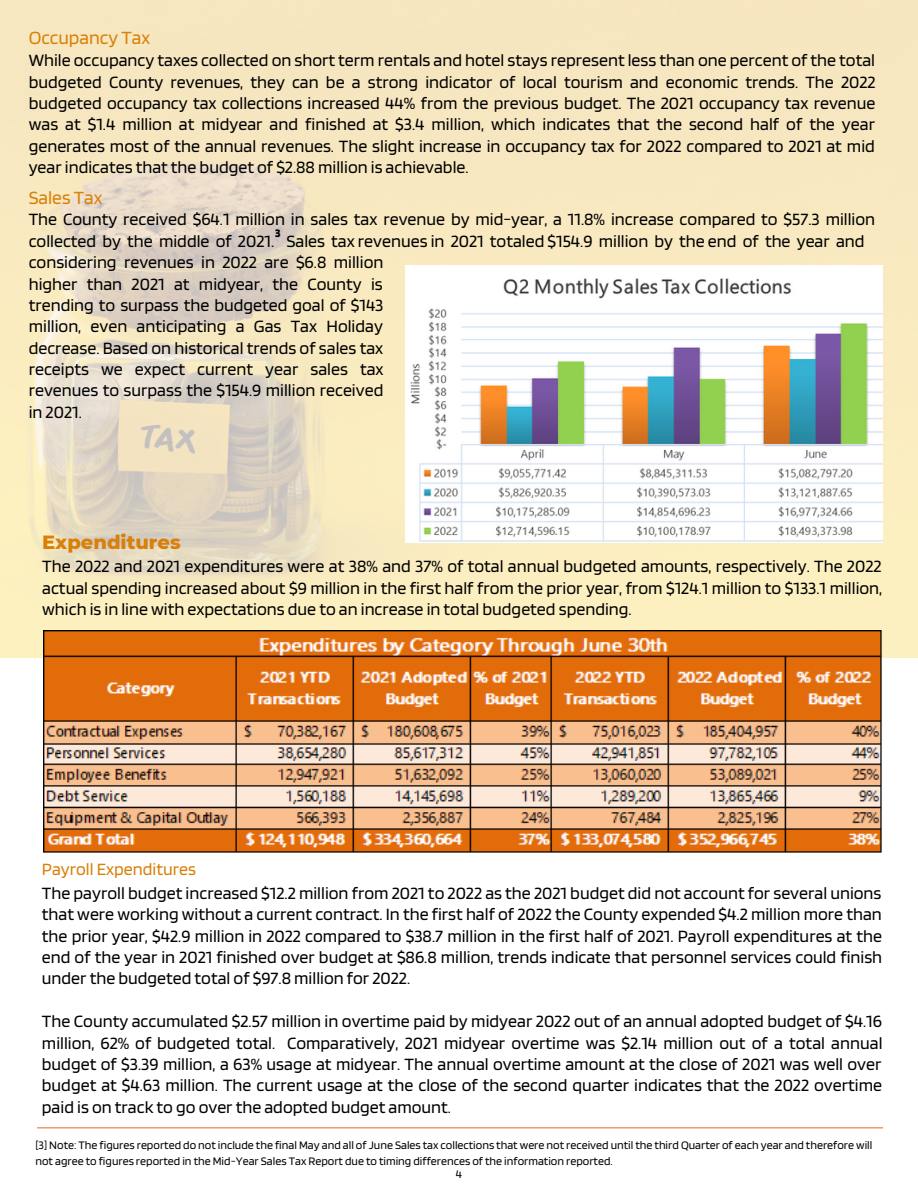
<style>
.page{position:relative;width:918px;height:1188px;background:#fff}
.page>*{position:absolute;margin:0;border:0;box-sizing:border-box;transform-origin:0 0}
.t1{font:19.5px "Blinker";color:#d88009}
.t2{font:800 19.5px "Montserrat";color:#d88009}
.t3{font:18px/21.3px "Blinker";color:#000;text-align:justify}
.t4{font:18px "Blinker";color:#d88009}
.t5{font:12px/16px "Blinker";color:#000}
.t6{font:700 12px "Blinker";color:#000}
</style>
<div class="page">
<hr style="left:37px;top:1127px;width:846px;height:1px;background:#e57a3e">
<img style="left:0;top:0;width:918px;height:657px">
<img style="left:405px;top:266px;width:477px;height:276px">
<img style="left:43px;top:631px;width:840px;height:222px">
<p class="t1" style="left:29px;top:26px;width:123px">Occupancy Tax</p>
<p class="t3" style="left:29px;top:49px;width:848px">While occupancy taxes collected on short term rentals and hotel stays represent less than one percent of the total budgeted County revenues, they can be a strong indicator of local tourism and economic trends. The 2022 budgeted occupancy tax collections increased 44% from the previous budget. The 2021 occupancy tax revenue was at $1.4 million at midyear and finished at $3.4 million, which indicates that the second half of the year generates most of the annual revenues. The slight increase in occupancy tax for 2022 compared to 2021 at mid year indicates that the budget of $2.88 million is achievable.</p>
<p class="t1" style="left:29px;top:185px;width:75px">Sales Tax</p>
<p class="t3" style="left:29px;top:208px;width:848px">The County received $64.1 million in sales tax revenue by mid-year, a 11.8% increase compared to $57.3 million collected by the middle of 2021. Sales tax revenues in 2021 totaled $154.9 million by the end of the year and</p>
<p class="t6" style="left:275px;top:226px;width:7px">3</p>
<p class="t3" style="left:29px;top:251px;width:356px">considering revenues in 2022 are $6.8 million higher than 2021 at midyear, the County is trending to surpass the budgeted goal of $143 million, even anticipating a Gas Tax Holiday decrease. Based on historical trends of sales tax receipts we expect current year sales tax revenues to surpass the $154.9 million received in 2021.</p>
<p class="t2" style="left:42px;top:530px;width:140px">Expenditures</p>
<p class="t3" style="left:42px;top:555px;width:842px">The 2022 and 2021 expenditures were at 38% and 37% of total annual budgeted amounts, respectively. The 2022 actual spending increased about $9 million in the first half from the prior year, from $124.1 million to $133.1 million, which is in line with expectations due to an increase in total budgeted spending.</p>
<p class="t4" style="left:42px;top:858px;width:156px">Payroll Expenditures</p>
<p class="t3" style="left:42px;top:882px;width:842px">The payroll budget increased $12.2 million from 2021 to 2022 as the 2021 budget did not account for several unions that were working without a current contract. In the first half of 2022 the County expended $4.2 million more than the prior year, $42.9 million in 2022 compared to $38.7 million in the first half of 2021. Payroll expenditures at the end of the year in 2021 finished over budget at $86.8 million, trends indicate that personnel services could finish under the budgeted total of $97.8 million for 2022.</p>
<p class="t3" style="left:42px;top:1010px;width:842px">The County accumulated $2.57 million in overtime paid by midyear 2022 out of an annual adopted budget of $4.16 million, 62% of budgeted total. Comparatively, 2021 midyear overtime was $2.14 million out of a total annual budget of $3.39 million, a 63% usage at midyear. The annual overtime amount at the close of 2021 was well over budget at $4.63 million. The current usage at the close of the second quarter indicates that the 2022 overtime paid is on track to go over the adopted budget amount.</p>
<p class="t5" style="left:35px;top:1137px;width:838px">[3] Note: The figures reported do not include the final May and all of June Sales tax collections that were not received until the third Quarter of each year and therefore will not agree to figures reported in the Mid-Year Sales Tax Report due to timing differences of the information reported.</p>
<p class="t5" style="left:456px;top:1166px;width:8px">4</p>
</div>
